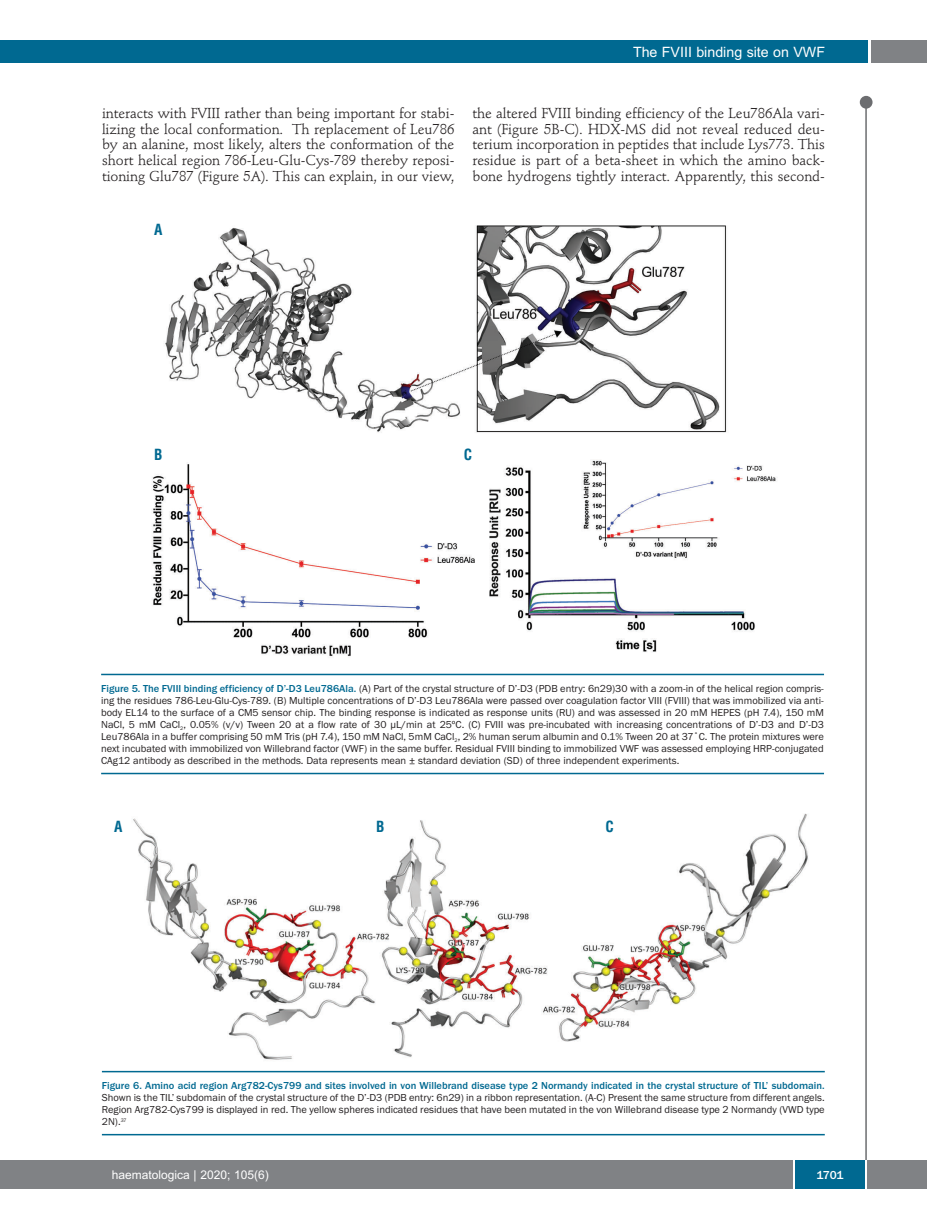
<style>
.page{position:relative;width:927px;height:1225px;background:#fff}
.page>*{position:absolute;margin:0;border:0;box-sizing:border-box;transform-origin:0 0}
.t1{font:700 condensed 15px "Helvetica";color:#006991}
.t2{font:14.25px/15.9px "Stempel Schneidler";letter-spacing:-.005em;color:#231f20;text-align:justify}
.t3{font:14.25px "Arial";color:#fff}
.t4{font:12px "Arial";color:#fff}
.t5{font:500 12px "Franklin Gothic";color:#fff}
.t6{font:10.5px/12px "Franklin Gothic";color:#231f20;text-align:justify}
.t7{font:500 10.5px "Franklin Gothic";color:#006991}
.s1{font-weight:500;color:#006991}
</style>
<div class="page">
<div style="left:860px;top:96px;width:12px;height:13px;background:#6c6d70;border-radius:50%"></div>
<hr style="left:865px;top:98px;width:2px;height:1062px;background:#6c6d70">
<div style="left:871px;top:40px;width:56px;height:22px;background:#808285"></div>
<div style="left:18px;top:40px;width:849px;height:22px;background:#006991"></div>
<div style="left:17px;top:1160px;width:910px;height:28px;background:#808285"></div>
<div style="left:795px;top:1160px;width:70px;height:28px;background:#006991"></div>
<hr style="left:793px;top:1160px;width:2px;height:28px;background:#fff">
<hr style="left:865px;top:1160px;width:2px;height:28px;background:#fff">
<div style="left:0;top:40px;width:19px;height:22px;background:#006991"></div>
<div style="left:0;top:1160px;width:18px;height:28px;background:#808285"></div>
<img style="left:152px;top:225px;width:625px;height:432px">
<hr style="left:101px;top:673px;width:723px;height:2px;background:#006991">
<hr style="left:101px;top:773px;width:723px;height:1px;background:#006991">
<img style="left:133px;top:813px;width:675px;height:247px">
<hr style="left:102px;top:1071px;width:723px;height:1px;background:#006991">
<hr style="left:102px;top:1134px;width:723px;height:1px;background:#006991">
<h2 class="t3" style="left:633px;top:44px;width:194px">The FVIII binding site on VWF</h2>
<p class="t2" style="left:102px;top:106px;width:354px">interacts with FVIII rather than being important for stabi&shy;lizing the local conformation. Th replacement of Leu786 by an alanine, most likely, alters the conformation of the short helical region 786-Leu-Glu-Cys-789 thereby reposi&shy;tioning Glu787 (Figure 5A). This can explain, in our view,</p>
<p class="t2" style="left:472px;top:106px;width:354px">the altered FVIII binding efficiency of the Leu786Ala vari&shy;ant (Figure 5B-C). HDX-MS did not reveal reduced deu&shy;terium incorporation in peptides that include Lys773. This residue is part of a beta-sheet in which the amino back&shy;bone hydrogens tightly interact. Apparently, this second-</p>
<h1 class="t1" style="left:154px;top:221px;width:10px">A</h1>
<h1 class="t1" style="left:154px;top:446px;width:10px">B</h1>
<h1 class="t1" style="left:464px;top:446px;width:10px">C</h1>
<p class="t6" style="left:101px;top:682px;width:724px"><span class="s1">Figure 5. The FVIII binding efficiency of D’-D3 Leu786Ala.</span> (A) Part of the crystal structure of D’-D3 (PDB entry: 6n29)30 with a zoom-in of the helical region compris&shy;ing the residues 786-Leu-Glu-Cys-789. (B) Multiple concentrations of D’-D3 Leu786Ala were passed over coagulation factor VIII (FVIII) that was immobilized via anti&shy;body EL14 to the surface of a CM5 sensor chip. The binding response is indicated as response units (RU) and was assessed in 20 mM HEPES (pH 7.4), 150 mM NaCl, 5 mM CaCl<sub>2</sub>, 0.05% (v/v) Tween 20 at a flow rate of 30 µL/min at 25ºC. (C) FVIII was pre-incubated with increasing concentrations of D’-D3 and D’-D3<br>Leu786Ala in a buffer comprising 50 mM Tris (pH 7.4), 150 mM NaCl, 5mM CaCl<sub>2</sub>, 2% human serum albumin and 0.1% Tween 20 at 37˚C. The protein mixtures were next incubated with immobilized von Willebrand factor (VWF) in the same buffer. Residual FVIII binding to immobilized VWF was assessed employing HRP-conjugated CAg12 antibody as described in the methods. Data represents mean ± standard deviation (SD) of three independent experiments.</p>
<h1 class="t1" style="left:114px;top:817px;width:10px">A</h1>
<h1 class="t1" style="left:376px;top:817px;width:10px">B</h1>
<h1 class="t1" style="left:605px;top:817px;width:10px">C</h1>
<p class="t7" style="left:102px;top:1079px;width:724px">Figure 6. Amino acid region Arg782-Cys799 and sites involved in von Willebrand disease type 2 Normandy indicated in the crystal structure of TIL’ subdomain.</p>
<p class="t6" style="left:102px;top:1091px;width:724px">Shown is the TIL’ subdomain of the crystal structure of the D’-D3 (PDB entry: 6n29) in a ribbon representation. (A-C) Present the same structure from different angels.<br>Region Arg782-Cys799 is displayed in red. The yellow spheres indicated residues that have been mutated in the von Willebrand disease type 2 Normandy (VWD type 2N).<sup>37</sup></p>
<p class="t4" style="left:112px;top:1167px;width:158px">haematologica | 2020; 105(6)</p>
<p class="t5" style="left:816px;top:1167px;width:29px">1701</p>
</div>
